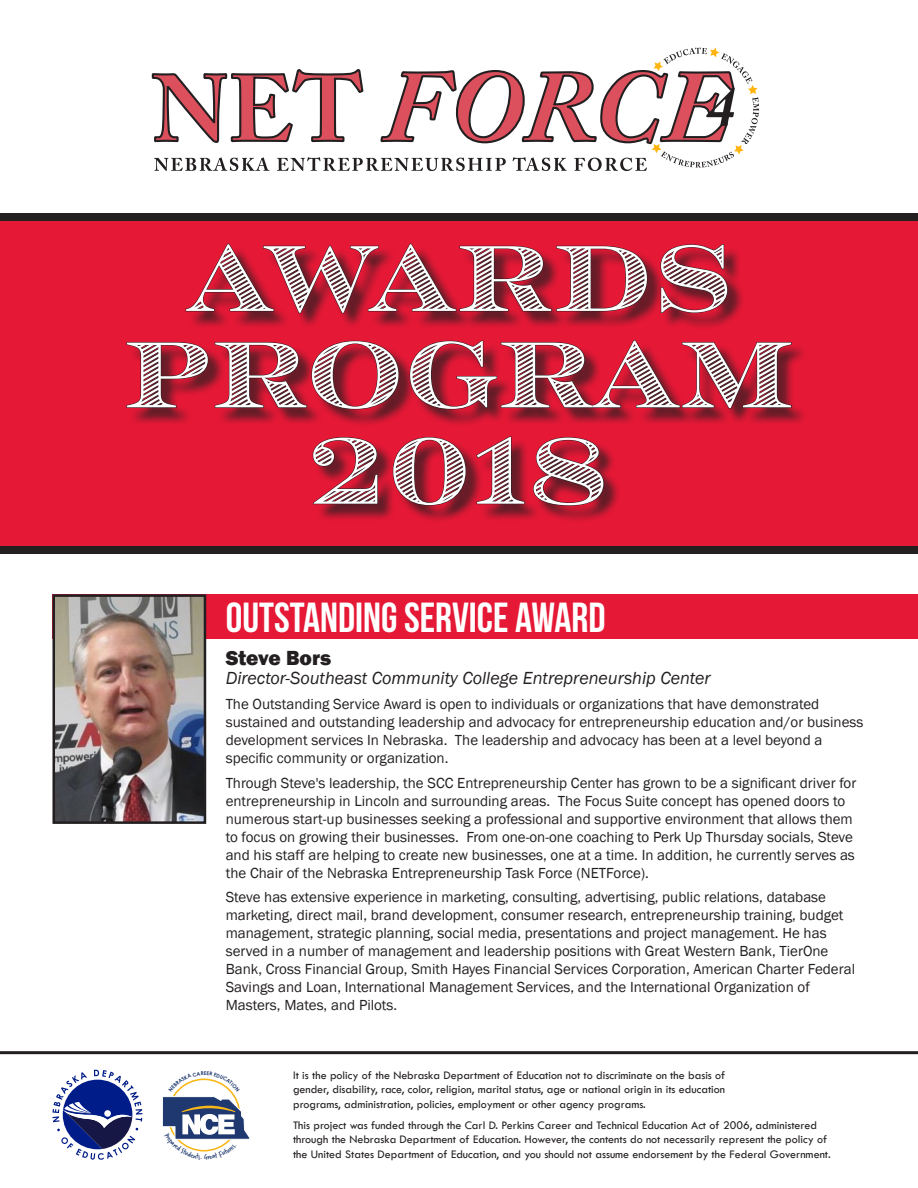
<style>
.page{position:relative;width:918px;height:1188px;background:#fff}
.page>*{position:absolute;margin:0;border:0;box-sizing:border-box;transform-origin:0 0}
.t1{font:93.9px/96.4px "Rosella Hatched";letter-spacing:.015em;color:#fff;text-align:center}
.t2{font:42px "Bebas Neue";color:#fff}
.t3{font:800 21px "Franklin Gothic";color:#231f20}
.t4{font:italic 18px "Franklin Gothic";color:#231f20}
.t5{font:15px/18px "Franklin Gothic";color:#231f20}
.t6{font:12px/14.4px "Tw Cen";color:#231f20;text-align:justify}
</style>
<div class="page">
<div style="left:52px;top:594px;width:866px;height:45px;background:#e51836"></div>
<img style="left:57px;top:598px;width:145px;height:222px">
<div style="left:53px;top:594px;width:153px;height:230px;border:3px solid #231f20"></div>
<div style="left:0;top:213px;width:918px;height:341px;background:#231f20"></div>
<div style="left:0;top:221px;width:918px;height:324px;background:#e51836"></div>
<svg style="left:133px;top:250px;width:671px;height:271px"></svg>
<svg style="left:185px;top:244px;width:463px;height:70px"></svg>
<svg style="left:660px;top:244px;width:68px;height:69px"></svg>
<svg style="left:126px;top:342px;width:83px;height:66px"></svg>
<svg style="left:215px;top:340px;width:184px;height:70px"></svg>
<svg style="left:409px;top:340px;width:383px;height:70px"></svg>
<svg style="left:312px;top:437px;width:66px;height:67px"></svg>
<svg style="left:393px;top:437px;width:73px;height:69px"></svg>
<svg style="left:476px;top:436px;width:49px;height:68px"></svg>
<svg style="left:533px;top:437px;width:71px;height:69px"></svg>
<hr style="left:0;top:1051px;width:918px;height:3px;background:#231f20">
<svg style="left:53px;top:1070px;width:89px;height:90px"></svg>
<svg style="left:152px;top:47px;width:607px;height:124px"></svg>
<svg style="left:162px;top:1078px;width:88px;height:74px"></svg>
<p class="t1" style="left:124px;top:222px;width:672px">AWARDS<br>PROGRAM<br>2018</p>
<p class="t2" style="left:226px;top:595px;width:381px">OUTSTANDING SERVICE AWARD</p>
<p class="t3" style="left:226px;top:644px;width:107px">Steve Bors</p>
<p class="t4" style="left:226px;top:667px;width:486px">Director-Southeast Community College Entrepreneurship Center</p>
<p class="t5" style="left:226px;top:695px;width:639px">The Outstanding Service Award is open to individuals or organizations that have demonstrated sustained and outstanding leadership and advocacy for entrepreneurship education and/or business development services In Nebraska. The leadership and advocacy has been at a level beyond a specific community or organization.</p>
<p class="t5" style="left:226px;top:774px;width:632px">Through Steve's leadership, the SCC Entrepreneurship Center has grown to be a significant driver for entrepreneurship in Lincoln and surrounding areas. The Focus Suite concept has opened doors to numerous start-up businesses seeking a professional and supportive environment that allows them to focus on growing their businesses. From one-on-one coaching to Perk Up Thursday socials, Steve and his staff are helping to create new businesses, one at a time. In addition, he currently serves as the Chair of the Nebraska Entrepreneurship Task Force (NETForce).</p>
<p class="t5" style="left:226px;top:889px;width:631px">Steve has extensive experience in marketing, consulting, advertising, public relations, database marketing, direct mail, brand development, consumer research, entrepreneurship training, budget management, strategic planning, social media, presentations and project management. He has served in a number of management and leadership positions with Great Western Bank, TierOne Bank, Cross Financial Group, Smith Hayes Financial Services Corporation, American Charter Federal Savings and Loan, International Management Services, and the International Organization of Masters, Mates, and Pilots.</p>
<p class="t6" style="left:293px;top:1068px;width:434px">It is the policy of the Nebraska Department of Education not to discriminate on the basis of gender, disability, race, color, religion, marital status, age or national origin in its education programs, administration, policies, employment or other agency programs.</p>
<p class="t6" style="left:293px;top:1118px;width:539px;text-align:left">This project was funded through the Carl D. Perkins Career and Technical Education Act of 2006, administered through the Nebraska Department of Education. However, the contents do not necessarily represent the policy of the United States Department of Education, and you should not assume endorsement by the Federal Government.</p>
</div>
